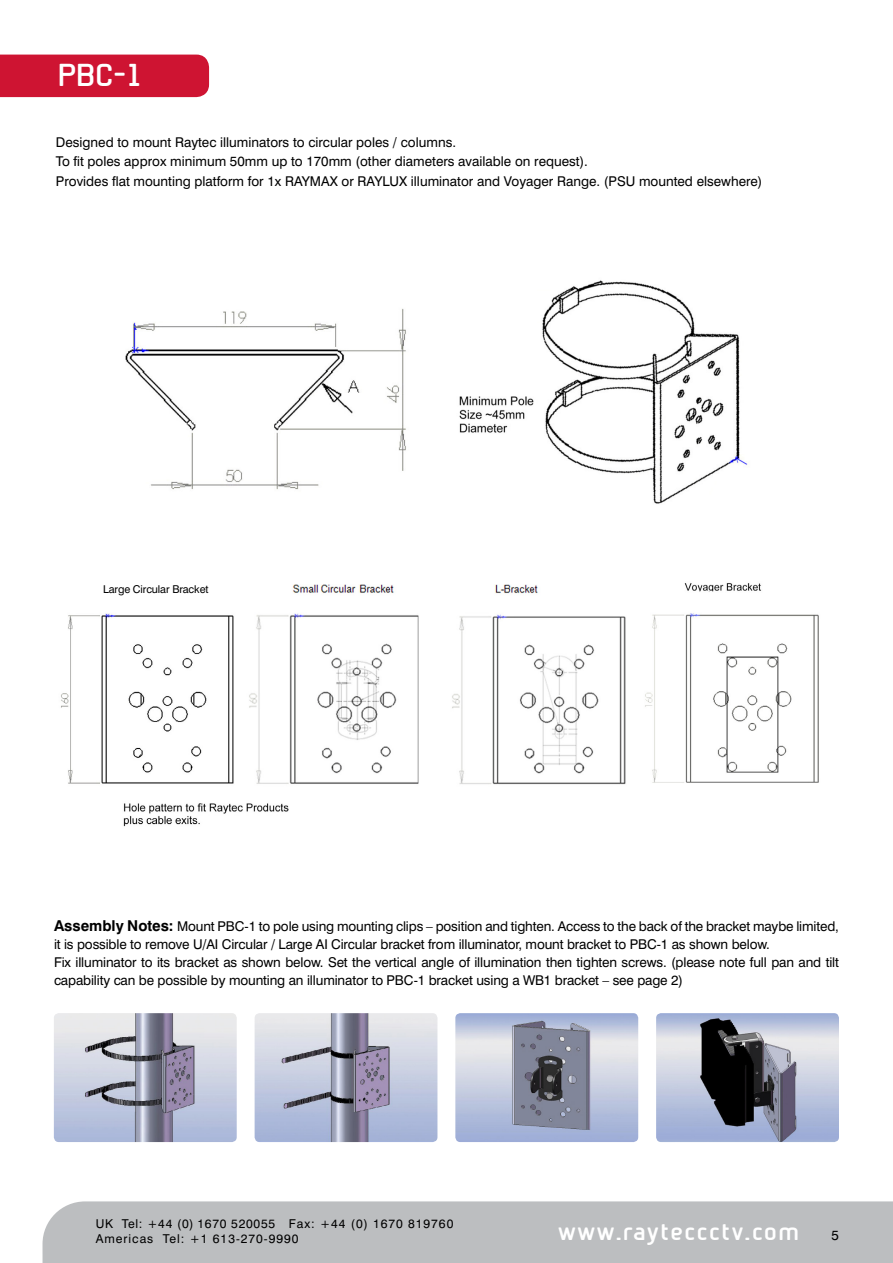
<style>
.page{position:relative;width:893px;height:1263px;background:#fff}
.page>*{position:absolute;margin:0;border:0;box-sizing:border-box;transform-origin:0 0}
.t1{font:700 30.3px "Beta Sans";color:#fff}
.t2{font:700 24px "Beta Sans";letter-spacing:.04em;color:#fff}
.t3{font:13.5px/18px "Swiss 721 BT";letter-spacing:-.01em;color:#000}
.t4{font:12.15px/15.5px "Swiss 721 BT";letter-spacing:.08em;color:#000}
.t5{font:10.8px "Swiss 721 BT";letter-spacing:-.01em;color:#000}
.s1{font-weight:700;font-size:15px}
</style>
<div class="page">
<img style="left:125px;top:280px;width:623px;height:224px">
<img style="left:61px;top:583px;width:758px;height:244px">
<div style="left:0;top:55px;width:209px;height:42px;background:#ce1432"></div>
<div style="left:43px;top:1201px;width:850px;height:62px;background:#bcbec0"></div>
<img style="left:54px;top:1013px;width:183px;height:129px">
<img style="left:455px;top:1013px;width:183px;height:129px">
<img style="left:255px;top:1013px;width:182px;height:129px">
<img style="left:656px;top:1013px;width:183px;height:129px">
<h1 class="t1" style="left:57px;top:58px;width:87px">PBC-1</h1>
<p class="t3" style="left:56px;top:132px;width:708px;line-height:19.5px">Designed to mount Raytec illuminators to circular poles / columns.<br>To fit poles approx minimum 50mm up to 170mm (other diameters available on request).<br>Provides flat mounting platform for 1x RAYMAX or RAYLUX illuminator and Voyager Range. (PSU mounted elsewhere)</p>
<p class="t5" style="left:103px;top:582px;width:107px">Large Circular Bracket</p>
<p class="t3" style="left:54px;top:917px;width:786px"><span class="s1">Assembly Notes:</span> Mount PBC-1 to pole using mounting clips – position and tighten. Access to the back of the bracket maybe limited, it is possible to remove U/AI Circular / Large AI Circular bracket from illuminator, mount bracket to PBC-1 as shown below.<br>Fix illuminator to its bracket as shown below. Set the vertical angle of illumination then tighten screws. (please note full pan and tilt capability can be possible by mounting an illuminator to PBC-1 bracket using a WB1 bracket – see page 2)</p>
<p class="t4" style="left:96px;top:1215px;width:359px">UK Tel: +44 (0) 1670 520055 Fax: +44 (0) 1670 819760<br>Americas Tel: +1 613-270-9990</p>
<h2 class="t2" style="left:558px;top:1217px;width:243px">www.rayteccctv.com</h2>
<p class="t3" style="left:832px;top:1226px;width:9px">5</p>
</div>
